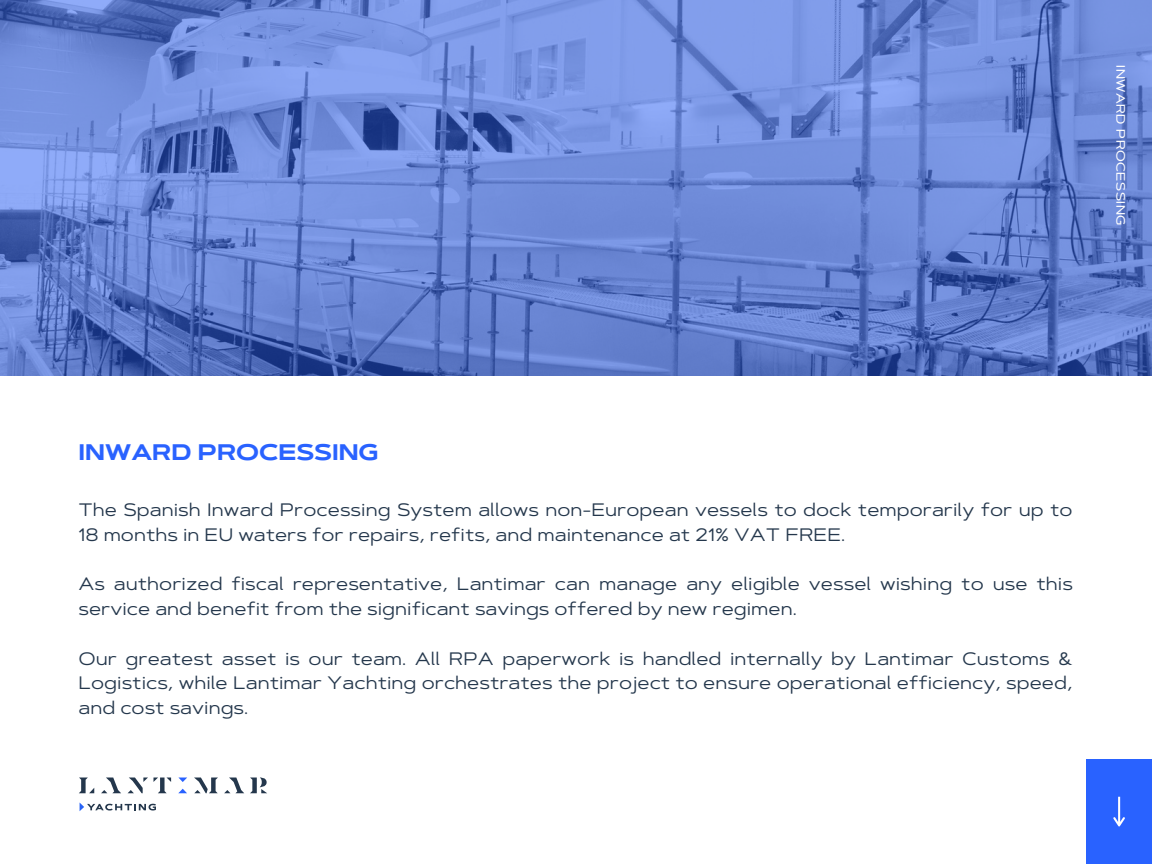
<style>
.page{position:relative;width:1152px;height:864px;background:#fff}
.page>*{position:absolute;margin:0;border:0;box-sizing:border-box;transform-origin:0 0}
.t1{font:700 22.5px "Artegra Sans Ex";color:#2962ff}
.t2{font:18px/24.8px "Artegra Sans Ex";color:#24374c}
.t3{font:12.15px "Artegra Sans Extended Med Exp";letter-spacing:.05em;color:#fff}
</style>
<div class="page">
<svg style="left:178px;top:789px;width:9px;height:4px"></svg>
<svg style="left:179px;top:778px;width:8px;height:4px"></svg>
<svg style="left:79px;top:778px;width:15px;height:15px"></svg>
<svg style="left:101px;top:778px;width:20px;height:15px"></svg>
<svg style="left:224px;top:778px;width:20px;height:15px"></svg>
<svg style="left:128px;top:778px;width:43px;height:15px"></svg>
<svg style="left:194px;top:778px;width:24px;height:15px"></svg>
<svg style="left:250px;top:778px;width:17px;height:15px"></svg>
<svg style="left:80px;top:803px;width:76px;height:8px"></svg>
<div style="left:1086px;top:759px;width:66px;height:105px;background:#2962ff"></div>
<svg style="left:1113px;top:797px;width:12px;height:29px"></svg>
<svg style="left:0;top:1px;width:1152px;height:375px;background:#6986d3"></svg>
<p class="t3" style="left:1125px;top:65px;width:162px;rotate:90deg">INWARD PROCESSING</p>
<p class="t1" style="left:79px;top:438px;width:302px">INWARD PROCESSING</p>
<p class="t2" style="left:79px;top:497px;width:995px">The Spanish Inward Processing System allows non-European vessels to dock temporarily for up to<br>18 months in EU waters for repairs, refits, and maintenance at 21% VAT FREE.</p>
<p class="t2" style="left:79px;top:572px;width:996px">As authorized fiscal representative, Lantimar can manage any eligible vessel wishing to use this service and benefit from the significant savings offered by new regimen.</p>
<p class="t2" style="left:79px;top:646px;width:996px;text-align:justify">Our greatest asset is our team. All RPA paperwork is handled internally by Lantimar Customs &amp; Logistics, while Lantimar Yachting orchestrates the project to ensure operational efficiency, speed, and cost savings.</p>
</div>
